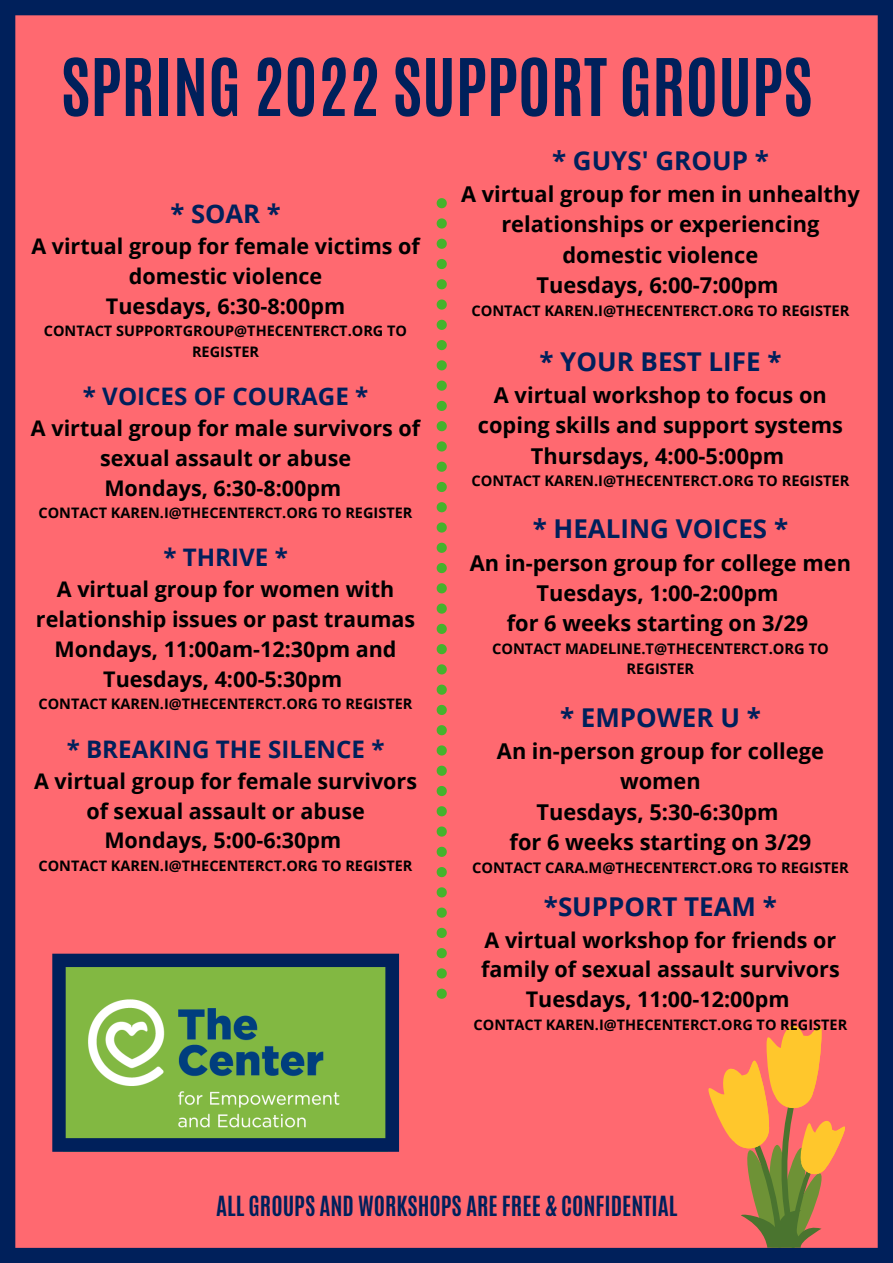
<style>
.page{position:relative;width:893px;height:1263px;background:#ff6970}
.page>*{position:absolute;margin:0;border:0;box-sizing:border-box;transform-origin:0 0}
.t1{font:700 67.43px "Antonio";color:#00205b}
.t2{font:700 25.95px "Open Sans";color:#00205b}
.t3{font:700 25.65px "Open Sans";color:#00205b}
.t4{font:700 24.15px "Open Sans";color:#00205b}
.t5{font:700 23.17px "Antonio";color:#00205b}
.t6{font:700 21.83px/30.4px "Open Sans";color:#000;text-align:center}
.t7{font:700 21.52px/29.8px "Open Sans";color:#000;text-align:center}
.t8{font:700 14.62px/20.2px "Open Sans";color:#000;text-align:center}
.t9{font:700 14.48px/20.2px "Open Sans";color:#000;text-align:center}
</style>
<div class="page">
<svg style="left:437px;top:198px;width:10px;height:801px;background:#b28654"></svg>
<svg style="left:706px;top:1014px;width:140px;height:234px;background:#e38554"></svg>
<svg style="left:52px;top:954px;width:347px;height:198px;background:#679654"></svg>
<p class="t1" style="left:61px;top:39px;width:753px">SPRING 2022 SUPPORT GROUPS</p>
<p class="t2" style="left:552px;top:142px;width:218px">* GUYS' GROUP *</p>
<p class="t6" style="left:461px;top:178px;width:400px">A virtual group for men in unhealthy relationships or experiencing domestic violence</p>
<p class="t6" style="left:536px;top:269px;width:244px">Tuesdays, 6:00-7:00pm</p>
<p class="t8" style="left:471px;top:300px;width:380px">CONTACT KAREN.I@THECENTERCT.ORG TO REGISTER</p>
<p class="t2" style="left:539px;top:343px;width:244px">* YOUR BEST LIFE *</p>
<p class="t6" style="left:478px;top:379px;width:366px">A virtual workshop to focus on coping skills and support systems</p>
<p class="t6" style="left:531px;top:440px;width:255px">Thursdays, 4:00-5:00pm</p>
<p class="t8" style="left:471px;top:470px;width:380px">CONTACT KAREN.I@THECENTERCT.ORG TO REGISTER</p>
<p class="t2" style="left:533px;top:511px;width:257px">* HEALING VOICES *</p>
<p class="t6" style="left:470px;top:547px;width:383px">An in-person group for college men</p>
<p class="t6" style="left:536px;top:577px;width:244px">Tuesdays, 1:00-2:00pm</p>
<p class="t6" style="left:507px;top:608px;width:303px">for 6 weeks starting on 3/29</p>
<p class="t8" style="left:492px;top:638px;width:338px">CONTACT MADELINE.T@THECENTERCT.ORG TO<br>REGISTER</p>
<p class="t2" style="left:560px;top:699px;width:202px">* EMPOWER U *</p>
<p class="t6" style="left:497px;top:735px;width:328px">An in-person group for college women</p>
<p class="t6" style="left:536px;top:796px;width:244px">Tuesdays, 5:30-6:30pm</p>
<p class="t6" style="left:509px;top:826px;width:303px">for 6 weeks starting on 3/29</p>
<p class="t8" style="left:472px;top:857px;width:378px">CONTACT CARA.M@THECENTERCT.ORG TO REGISTER</p>
<p class="t2" style="left:544px;top:888px;width:235px">*SUPPORT TEAM *</p>
<p class="t7" style="left:481px;top:924px;width:360px;text-align:left">A virtual workshop for friends or family of sexual assault survivors</p>
<p class="t7" style="left:526px;top:984px;width:265px">Tuesdays, 11:00-12:00pm</p>
<p class="t9" style="left:473px;top:1014px;width:375px">CONTACT KAREN.I@THECENTERCT.ORG TO REGISTER</p>
<p class="t3" style="left:170px;top:196px;width:112px">* SOAR *</p>
<p class="t7" style="left:31px;top:231px;width:390px">A virtual group for female victims of domestic violence</p>
<p class="t7" style="left:106px;top:290px;width:241px">Tuesdays, 6:30-8:00pm</p>
<p class="t9" style="left:44px;top:320px;width:365px">CONTACT SUPPORTGROUP@THECENTERCT.ORG TO<br>REGISTER</p>
<p class="t4" style="left:83px;top:379px;width:287px">* VOICES OF COURAGE *</p>
<p class="t7" style="left:31px;top:413px;width:391px">A virtual group for male survivors of sexual assault or abuse</p>
<p class="t7" style="left:104px;top:472px;width:238px">Mondays, 6:30-8:00pm</p>
<p class="t9" style="left:39px;top:502px;width:375px">CONTACT KAREN.I@THECENTERCT.ORG TO REGISTER</p>
<p class="t4" style="left:163px;top:541px;width:126px">* THRIVE *</p>
<p class="t7" style="left:36px;top:574px;width:381px">A virtual group for women with relationship issues or past traumas</p>
<p class="t7" style="left:55px;top:634px;width:343px">Mondays, 11:00am-12:30pm and<br>Tuesdays, 4:00-5:30pm</p>
<p class="t9" style="left:39px;top:694px;width:375px">CONTACT KAREN.I@THECENTERCT.ORG TO REGISTER</p>
<p class="t4" style="left:67px;top:732px;width:319px">* BREAKING THE SILENCE *</p>
<p class="t7" style="left:34px;top:765px;width:384px">A virtual group for female survivors of sexual assault or abuse</p>
<p class="t7" style="left:104px;top:825px;width:238px">Mondays, 5:00-6:30pm</p>
<p class="t9" style="left:39px;top:855px;width:375px">CONTACT KAREN.I@THECENTERCT.ORG TO REGISTER</p>
<p class="t5" style="left:216px;top:1190px;width:463px">ALL GROUPS AND WORKSHOPS ARE FREE &amp; CONFIDENTIAL</p>
</div>
